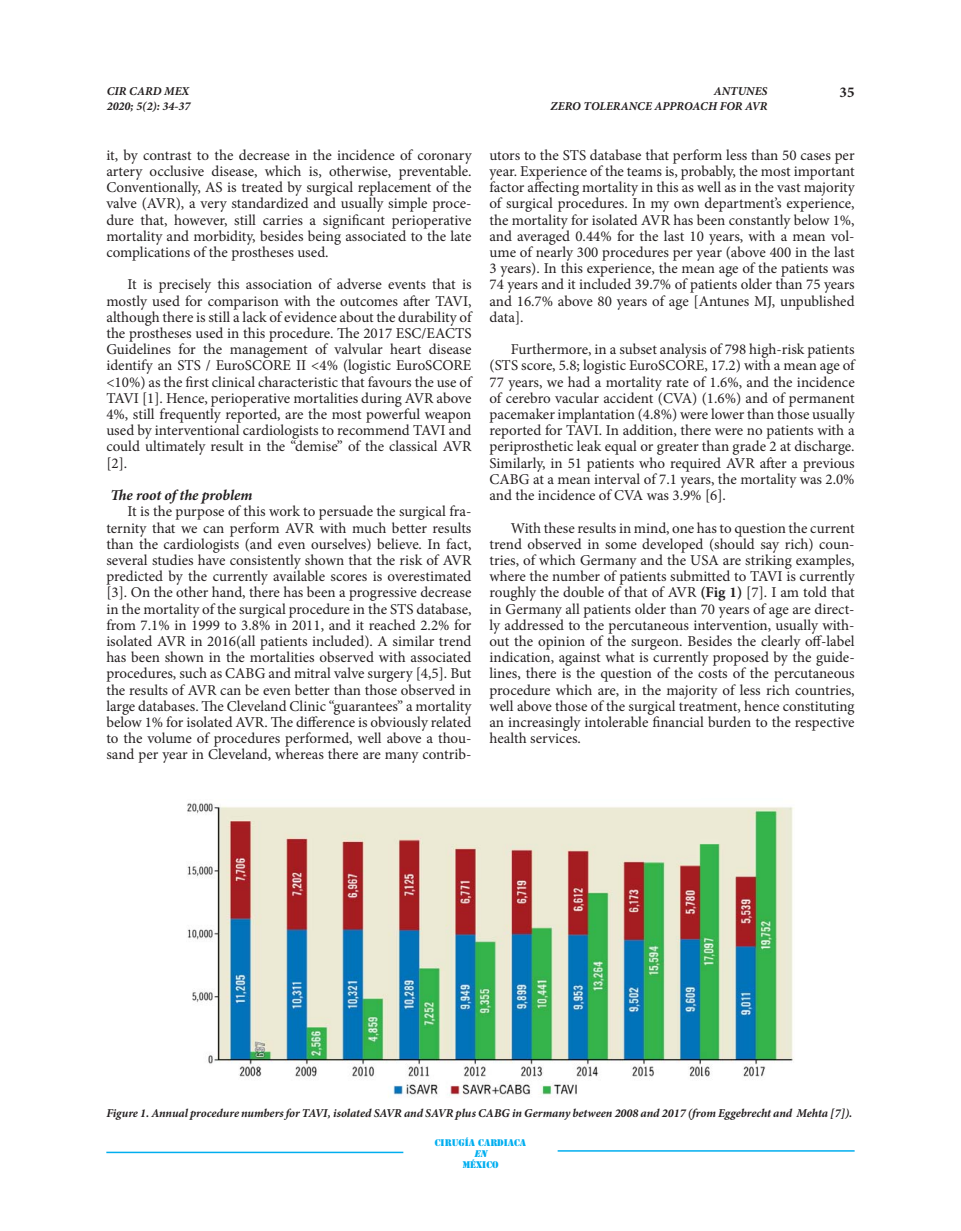
<style>
.page{position:relative;width:961px;height:1231px;background:#fff}
.page>*{position:absolute;margin:0;border:0;box-sizing:border-box;transform-origin:0 0}
.t1{font:15px/16.2px "Minion Pro";letter-spacing:-.005em;color:#231f20;text-align:justify}
.t2{font:italic 700 15px "Minion Pro";letter-spacing:-.005em;color:#231f20}
.t3{font:700 15px "Minion Pro";color:#231f20}
.t4{font:italic 700 12px/15px "Minion Pro";color:#231f20}
.t5{font:9px "Stencil Std";color:#00aeef}
.t6{font:italic 9px "Stencil Std";color:#00aeef}
.s1{font-weight:700}
</style>
<div class="page">
<hr style="left:106px;top:1151px;width:297px;height:2px;background:#00aeef">
<hr style="left:557px;top:1150px;width:297px;height:1px;background:#00aeef">
<img style="left:187px;top:803px;width:607px;height:294px">
<p class="t4" style="left:107px;top:83px;width:85px">CIR CARD MEX<br>2020; 5(2): 34-37</p>
<p class="t4" style="left:550px;top:83px;width:218px;text-align:right">ANTUNES<br>ZERO TOLERANCE APPROACH FOR AVR</p>
<p class="t3" style="left:839px;top:81px;width:16px">35</p>
<p class="t1" style="left:106px;top:147px;width:367px">it, by contrast to the decrease in the incidence of coronary artery occlusive disease, which is, otherwise, preventable.<br>Conventionally, AS is treated by surgical replacement of the valve (AVR), a very standardized and usually simple proce&shy;dure that, however, still carries a significant perioperative mortality and morbidity, besides being associated to the late complications of the prostheses used.</p>
<p class="t1" style="left:106px;top:277px;width:367px;text-indent:21px">It is precisely this association of adverse events that is mostly used for comparison with the outcomes after TAVI, although there is still a lack of evidence about the durability of the prostheses used in this procedure. The 2017 ESC/EACTS Guidelines for the management of valvular heart disease identify an STS / EuroSCORE II &lt;4% (logistic EuroSCORE &lt;10%) as the first clinical characteristic that favours the use of TAVI [1]. Hence, perioperative mortalities during AVR above 4%, still frequently reported, are the most powerful weapon used by interventional cardiologists to recommend TAVI and could ultimately result in the “demise” of the classical AVR [2].</p>
<p class="t2" style="left:111px;top:484px;width:143px">The root of the problem</p>
<p class="t1" style="left:106px;top:503px;width:366px;text-indent:21px">It is the purpose of this work to persuade the surgical fra&shy;ternity that we can perform AVR with much better results than the cardiologists (and even ourselves) believe. In fact, several studies have consistently shown that the risk of AVR predicted by the currently available scores is overestimated [3]. On the other hand, there has been a progressive decrease in the mortality of the surgical procedure in the STS database, from 7.1% in 1999 to 3.8% in 2011, and it reached 2.2% for isolated AVR in 2016(all patients included). A similar trend has been shown in the mortalities observed with associated procedures, such as CABG and mitral valve surgery [4,5]. But the results of AVR can be even better than those observed in large databases. The Cleveland Clinic “guarantees” a mortality below 1% for isolated AVR. The difference is obviously related to the volume of procedures performed, well above a thou&shy;sand per year in Cleveland, whereas there are many contrib-</p>
<p class="t1" style="left:489px;top:147px;width:366px">utors to the STS database that perform less than 50 cases per year. Experience of the teams is, probably, the most important factor affecting mortality in this as well as in the vast majority of surgical procedures. In my own department’s experience, the mortality for isolated AVR has been constantly below 1%, and averaged 0.44% for the last 10 years, with a mean vol&shy;ume of nearly 300 procedures per year (above 400 in the last 3 years). In this experience, the mean age of the patients was 74 years and it included 39.7% of patients older than 75 years and 16.7% above 80 years of age [Antunes MJ, unpublished data].</p>
<p class="t1" style="left:489px;top:341px;width:367px;text-indent:21px">Furthermore, in a subset analysis of 798 high-risk patients (STS score, 5.8; logistic EuroSCORE, 17.2) with a mean age of 77 years, we had a mortality rate of 1.6%, and the incidence of cerebro vacular accident (CVA) (1.6%) and of permanent pacemaker implantation (4.8%) were lower than those usually reported for TAVI. In addition, there were no patients with a periprosthetic leak equal or greater than grade 2 at discharge.<br>Similarly, in 51 patients who required AVR after a previous CABG at a mean interval of 7.1 years, the mortality was 2.0% and the incidence of CVA was 3.9% [6].</p>
<p class="t1" style="left:489px;top:520px;width:366px;text-indent:21px">With these results in mind, one has to question the current trend observed in some developed (should say rich) coun&shy;tries, of which Germany and the USA are striking examples, where the number of patients submitted to TAVI is currently roughly the double of that of AVR <span class="s1">(Fig 1)</span> [7]. I am told that in Germany all patients older than 70 years of age are direct&shy;ly addressed to the percutaneous intervention, usually with&shy;out the opinion of the surgeon. Besides the clearly off-label indication, against what is currently proposed by the guide&shy;lines, there is the question of the costs of the percutaneous procedure which are, in the majority of less rich countries, well above those of the surgical treatment, hence constituting an increasingly intolerable financial burden to the respective health services.</p>
<p class="t4" style="left:106px;top:1105px;width:747px">Figure 1. Annual procedure numbers for TAVI, isolated SAVR and SAVR plus CABG in Germany between 2008 and 2017 (from Eggebrecht and Mehta [7]).</p>
<p class="t5" style="left:435px;top:1137px;width:93px">CIRUGÍA CARDIACA</p>
<p class="t6" style="left:474px;top:1147px;width:17px">EN</p>
<p class="t5" style="left:462px;top:1159px;width:38px">MÉXICO</p>
</div>
